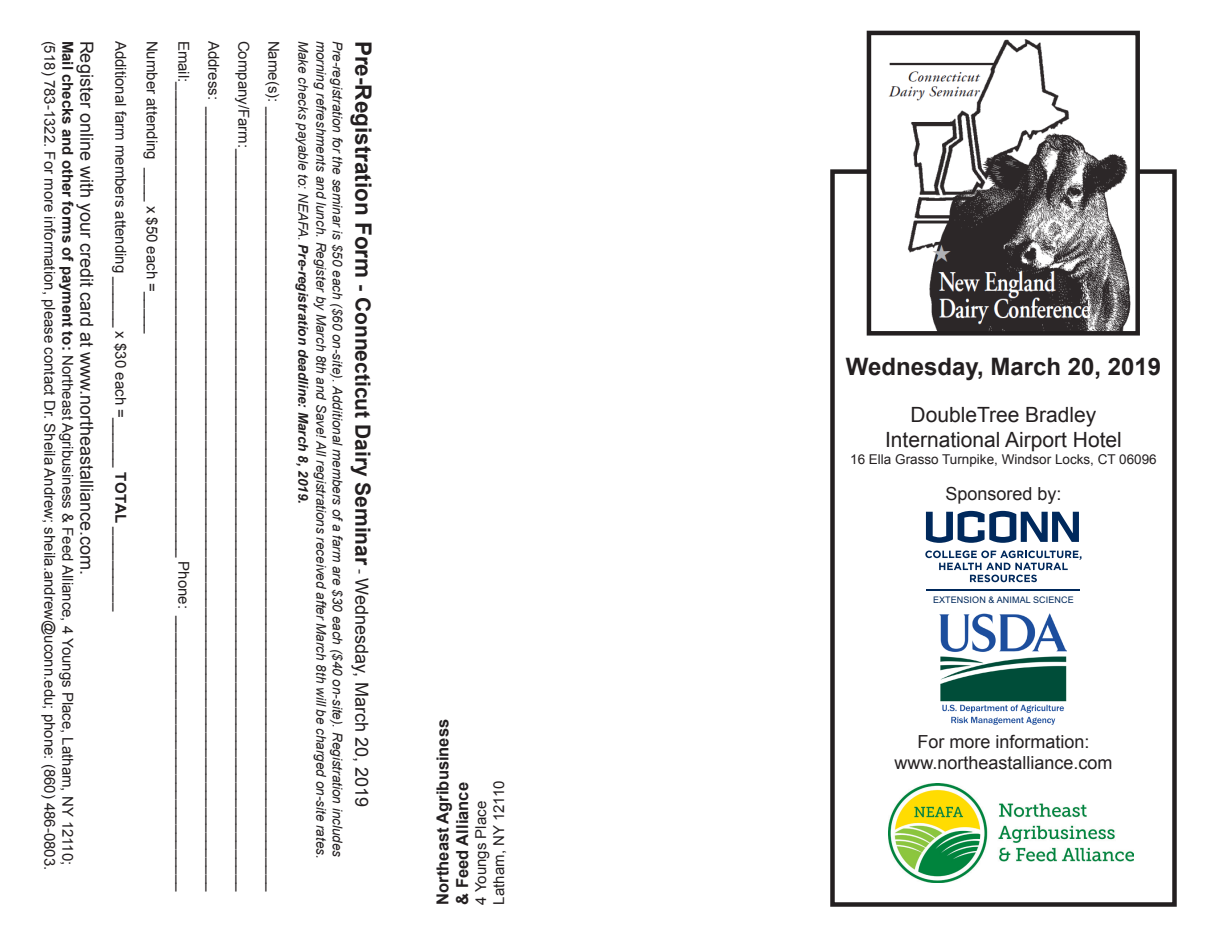
<style>
.page{position:relative;width:1215px;height:945px;background:#fff}
.page>*{position:absolute;margin:0;border:0;box-sizing:border-box;transform-origin:0 0}
.t1{font:700 24px "Arial";color:#231f20}
.t2{font:700 21px "Arial";color:#231f20}
.t3{font:21px/25.2px "Arial";color:#231f20;text-align:center}
.t4{font:18px "Arial";color:#231f20}
.t5{font:700 16.5px/19.8px "Arial";color:#231f20}
.t6{font:15px/18px "Arial";color:#231f20}
.t7{font:italic 13.5px "Arial";color:#231f20}
.t8{font:italic 700 13.5px "Arial";color:#231f20}
.t9{font:13.5px "Arial";color:#231f20}
.t10{font:9px "Arial";letter-spacing:.01em;color:#00295c}
.s1{font-weight:700}
.s2{font-weight:400}
.s3{font-size:22.5px}
.s4{font-weight:400;font-size:15px}
.s5{font-weight:400;font-size:18px}
</style>
<div class="page">
<div style="left:830px;top:169px;width:347px;height:738px;border:4px solid #231f20"></div>
<img style="left:889px;top:784px;width:245px;height:98px">
<img style="left:872px;top:39px;width:263px;height:292px">
<div style="left:867px;top:31px;width:273px;height:305px;border:4px solid #231f20"></div>
<svg style="left:925px;top:551px;width:157px;height:31px"></svg>
<svg style="left:926px;top:511px;width:153px;height:32px"></svg>
<hr style="left:927px;top:589px;width:153px;height:1px;background:#00295c">
<img style="left:940px;top:614px;width:127px;height:111px">
<p class="t6" style="left:59px;top:40px;width:831px;rotate:90deg">(518) 783-1322. For more information, please contact Dr. Sheila Andrew; sheila.andrew@uconn.edu; phone: (860) 486-0803.</p>
<p class="t6" style="left:77px;top:40px;width:826px;rotate:90deg"><span class="s1">Mail checks and other forms of payment to:</span> Northeast Agribusiness &amp; Feed Alliance, 4 Youngs Place, Latham, NY 12110;</p>
<p class="t4" style="left:99px;top:40px;width:536px;rotate:90deg">Register online with your credit card at www.northeastalliance.com.</p>
<p class="t6" style="left:130px;top:40px;width:572px;rotate:90deg">Additional farm members attending ______ x $30 each =______ <span class="s1">TOTAL</span> __________</p>
<p class="t6" style="left:161px;top:40px;width:295px;rotate:90deg">Number attending ____ x $50 each =_____</p>
<p class="t6" style="left:193px;top:40px;width:853px;rotate:90deg">Email:_________________________________________________________ Phone: _________________________________</p>
<p class="t6" style="left:223px;top:40px;width:853px;rotate:90deg">Address: ______________________________________________________________________________________________</p>
<p class="t6" style="left:253px;top:40px;width:853px;rotate:90deg">Company/Farm:_________________________________________________________________________________________</p>
<p class="t6" style="left:283px;top:40px;width:853px;rotate:90deg">Name(s): ______________________________________________________________________________________________</p>
<p class="t8" style="left:312px;top:40px;width:465px;rotate:90deg"><span class="s2">Make checks payable to: NEAFA.</span> Pre-registration deadline: March 8, 2019.</p>
<p class="t7" style="left:330px;top:40px;width:820px;rotate:90deg">morning refreshments and lunch. Register by March 8th and Save! All registrations received after March 8th will be charged on-site rates.</p>
<p class="t7" style="left:346px;top:40px;width:818px;rotate:90deg">Pre-registration for the seminar is $50 each ($60 on-site). Additional members of a farm are $30 each ($40 on-site). Registration includes</p>
<p class="t2" style="left:378px;top:40px;width:768px;rotate:90deg"><span class="s3">Pre-Registration Form</span> - Connecticut Dairy Seminar <span class="s4">-</span> <span class="s5">Wednesday, March 20, 2019</span></p>
<p class="t5" style="left:433px;top:904px;width:187px;rotate:-90deg">Northeast Agribusiness &amp; Feed Alliance</p>
<p class="t6" style="left:472px;top:904px;width:125px;rotate:-90deg">4 Youngs Place<br>Latham, NY 12110</p>
<p class="t1" style="left:846px;top:350px;width:317px">Wednesday, March 20, 2019</p>
<p class="t3" style="left:885px;top:402px;width:238px">DoubleTree Bradley<br>International Airport Hotel</p>
<p class="t9" style="left:850px;top:450px;width:308px">16 Ella Grasso Turnpike, Windsor Locks, CT 06096</p>
<p class="t4" style="left:945px;top:481px;width:118px">Sponsored by:</p>
<p class="t10" style="left:933px;top:594px;width:142px">EXTENSION &amp; ANIMAL SCIENCE</p>
<p class="t4" style="left:917px;top:729px;width:174px">For more information:</p>
<p class="t4" style="left:894px;top:751px;width:220px">www.northeastalliance.com</p>
</div>
